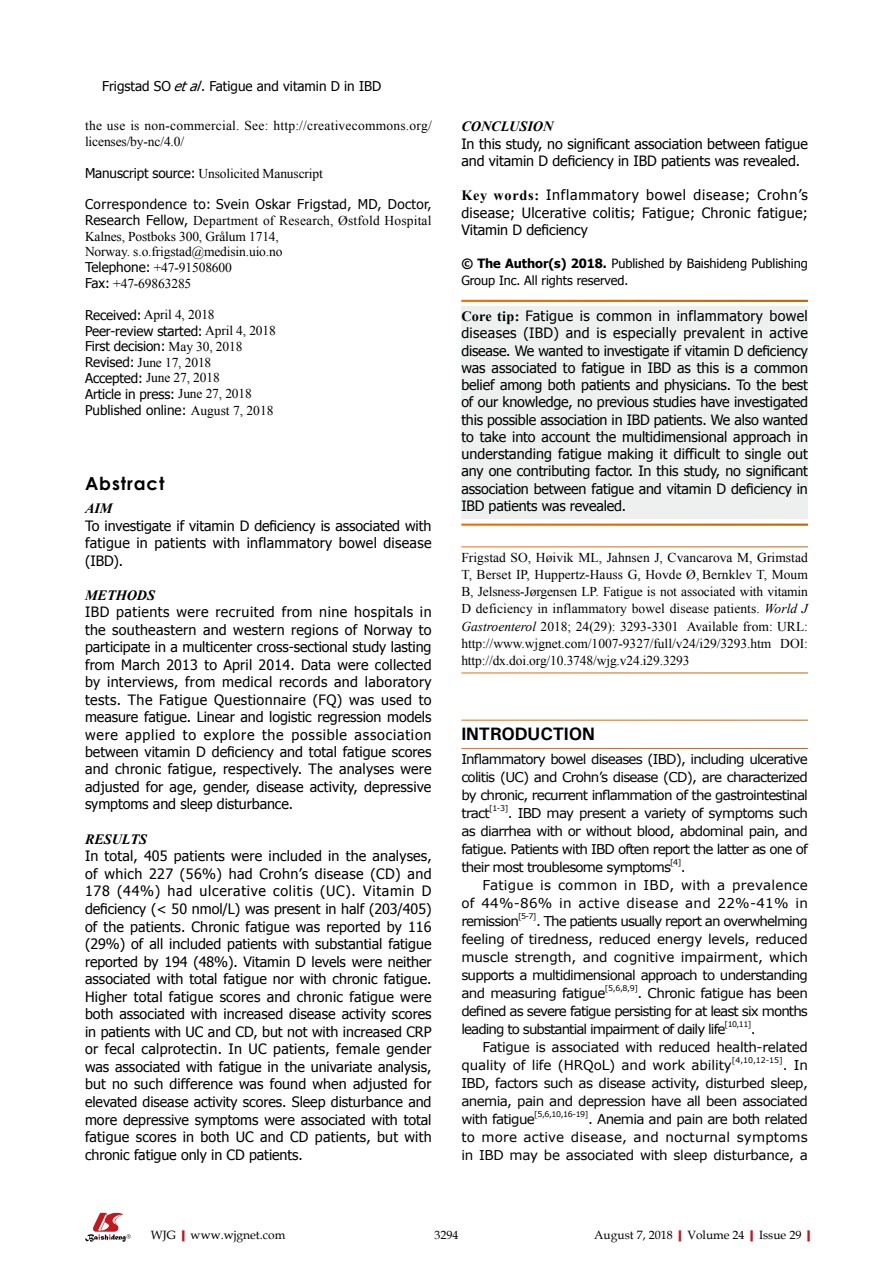
<style>
.page{position:relative;width:893px;height:1263px;background:#fff}
.page>*{position:absolute;margin:0;border:0;box-sizing:border-box;transform-origin:0 0}
.t1{font:700 18px "Univers";letter-spacing:-.01em;color:#000}
.t2{font:700 18px "Century Gothic";letter-spacing:.05em;color:#000}
.t3{font:14.25px/17.5px "Tahoma";color:#000}
.t4{font:13.5px/18px "Verdana";letter-spacing:-.045em;color:#000;text-align:justify}
.t5{font:13.5px/17.2px "Times New Roman";letter-spacing:-.01em;color:#000}
.t6{font:13.5px/16px "Tahoma";letter-spacing:-.005em;color:#000}
.t7{font:13.5px/15.8px "Times New Roman";letter-spacing:.015em;color:#000}
.t8{font:13.5px "Verdana";letter-spacing:.02em;color:#000}
.t9{font:13.5px "Verdana";letter-spacing:-.025em;color:#000}
.t10{font:13.5px "Verdana";letter-spacing:-.005em;color:#000}
.t11{font:13.5px "Verdana";letter-spacing:-.07em;color:#000}
.t12{font:12.75px/17.2px "Tahoma";letter-spacing:-.005em;color:#000}
.t13{font:12px "Book Antiqua";color:#000}
.t14{font:7.8px "Verdana";letter-spacing:-.05em;color:#000}
.s1{font-style:italic}
.s2{font-family:"Tahoma"}
.s3{font-family:"Times New Roman"}
.s4{font-family:"Times New Roman";font-weight:700;font-style:italic}
.s5{font-family:"Times New Roman";font-weight:700}
.s6{font-weight:700}
.s7{font-weight:700;color:#c01920}
</style>
<div class="page">
<div style="left:461px;top:306px;width:347px;height:213px;background:#eeefef"></div>
<svg style="left:85px;top:1213px;width:46px;height:29px"></svg>
<p class="t6" style="left:102px;top:77px;width:281px">Frigstad SO <span class="s1">etal</span>. Fatigue and vitamin D in IBD</p>
<p class="t7" style="left:85px;top:118px;width:348px">the use is non-commercial. See: http://creativecommons.org/ licenses/by-nc/4.0/</p>
<p class="t5" style="left:85px;top:164px;width:239px"><span class="s2">Manuscript source:</span> Unsolicited Manuscript</p>
<p class="t5" style="left:85px;top:197px;width:348px;line-height:15.6px"><span class="s2">Correspondence to: Svein Oskar Frigstad, MD, Doctor, Research Fellow,</span> Department of Research, Østfold Hospital Kalnes, Postboks 300, Grålum 1714,<br>Norway. s.o.frigstad@medisin.uio.no<br><span class="s2">Telephone:</span> +47-91508600<br><span class="s2">Fax:</span> +47-69863285</p>
<p class="t6" style="left:85px;top:306px;width:192px">Received: <span class="s3">April 4, 2018<br></span>Peer-review started: <span class="s3">April 4, 2018<br></span>First decision: <span class="s3">May 30, 2018<br></span>Revised: <span class="s3">June 17, 2018<br></span>Accepted: <span class="s3">June 27, 2018<br></span>Article in press: <span class="s3">June 27, 2018<br></span>Published online: <span class="s3">August 7, 2018</span></p>
<p class="t2" style="left:85px;top:470px;width:81px">Abstract</p>
<p class="t3" style="left:85px;top:499px;width:348px"><span class="s4">AIM<br></span>To investigate if vitamin D deficiency is associated with fatigue in patients with inflammatory bowel disease (IBD).</p>
<p class="t3" style="left:85px;top:585px;width:348px"><span class="s4">METHODS<br></span>IBD patients were recruited from nine hospitals in the southeastern and western regions of Norway to participate in a multicenter cross-sectional study lasting from March 2013 to April 2014. Data were collected by interviews, from medical records and laboratory tests. The Fatigue Questionnaire (FQ) was used to measure fatigue. Linear and logistic regression models were applied to explore the possible association between vitamin D deficiency and total fatigue scores and chronic fatigue, respectively. The analyses were adjusted for age, gender, disease activity, depressive symptoms and sleep disturbance.</p>
<p class="t3" style="left:85px;top:829px;width:348px"><span class="s4">RESULTS<br></span>In total, 405 patients were included in the analyses, of which 227 (56%) had Crohn’s disease (CD) and 178 (44%) had ulcerative colitis (UC). Vitamin D deficiency (&lt; 50 nmol/L) was present in half (203/405) of the patients. Chronic fatigue was reported by 116 (29%) of all included patients with substantial fatigue reported by 194 (48%). Vitamin D levels were neither associated with total fatigue nor with chronic fatigue.<br>Higher total fatigue scores and chronic fatigue were both associated with increased disease activity scores in patients with UC and CD, but not with increased CRP or fecal calprotectin. In UC patients, female gender was associated with fatigue in the univariate analysis, but no such difference was found when adjusted for elevated disease activity scores. Sleep disturbance and more depressive symptoms were associated with total fatigue scores in both UC and CD patients, but with chronic fatigue only in CD patients.</p>
<p class="t3" style="left:461px;top:116px;width:348px"><span class="s4">CONCLUSION<br></span>In this study, no significant association between fatigue and vitamin D deficiency in IBD patients was revealed.</p>
<p class="t3" style="left:461px;top:186px;width:348px;text-align:justify"><span class="s5">Key words:</span> inflammatory bowel disease; Crohn’s disease; Ulcerative colitis; fatigue; Chronic fatigue; Vitamin D deficiency</p>
<p class="t12" style="left:461px;top:254px;width:348px"><span class="s6">© The Author(s) 2018.</span> Published by Baishideng Publishing<br>Group Inc. All rights reserved.</p>
<p class="t3" style="left:461px;top:307px;width:348px;text-align:justify"><span class="s5">Core tip:</span> Fatigue is common in inflammatory bowel diseases (IBD) and is especially prevalent in active disease. We wanted to investigate if vitamin D deficiency was associated to fatigue in IBD as this is a common belief among both patients and physicians. To the best of our knowledge, no previous studies have investigated this possible association in IBD patients. We also wanted to take into account the multidimensional approach in understanding fatigue making it difficult to single out any one contributing factor. In this study, no significant association between fatigue and vitamin D deficiency in IBD patients was revealed.</p>
<p class="t5" style="left:461px;top:548px;width:348px;text-align:justify">Frigstad SO, Høivik ML, Jahnsen J, Cvancarova M, Grimstad T, Berset IP, Huppertz-Hauss G, Hovde Ø, Bernklev T, Moum B, Jelsness-Jørgensen LP. Fatigue is not associated with vitamin D deficiency in inflammatory bowel disease patients. <span class="s1">World J Gastroenterol</span> 2018; 24(29): 3293-3301 Available from: URL: http://www.wjgnet.com/1007-9327/full/v24/i29/3293.htm DOI: http://dx.doi.org/10.3748/wjg.v24.i29.3293</p>
<p class="t1" style="left:461px;top:723px;width:135px">INTRODUCTION</p>
<p class="t4" style="left:461px;top:749px;width:348px">Inflammatory bowel diseases (IBD), including ulcerative colitis (UC) and Crohn’s disease (CD), are characterized by chronic, recurrent inflammation of the gastrointestinal tract</p>
<p class="t14" style="left:489px;top:803px;width:21px">[1-3]</p>
<p class="t4" style="left:461px;top:803px;width:348px;text-indent:47px">. IBD may present a variety of symptoms such as diarrhea with or without blood, abdominal pain, and fatigue. Patients with IBD often report the latter as one of their most troublesome symptoms</p>
<p class="t14" style="left:670px;top:857px;width:13px">[4]</p>
<p class="t4" style="left:681px;top:857px;width:6px">.</p>
<p class="t8" style="left:483px;top:876px;width:327px">Fatigue is common in IBD, with a prevalence</p>
<p class="t8" style="left:461px;top:894px;width:348px">of 44%-86% in active disease and 22%-41% in</p>
<p class="t11" style="left:461px;top:912px;width:59px">remission</p>
<p class="t14" style="left:518px;top:911px;width:20px">[5-7]</p>
<p class="t4" style="left:461px;top:911px;width:348px;text-indent:75px">. The patients usually report an overwhelming feeling of tiredness, reduced energy levels, reduced muscle strength, and cognitive impairment, which supports a multidimensional approach to understanding and measuring fatigue</p>
<p class="t14" style="left:605px;top:983px;width:35px">[5,6,8,9]</p>
<p class="t4" style="left:461px;top:983px;width:348px;text-indent:176px">. Chronic fatigue has been defined as severe fatigue persisting for at least six months leading to substantial impairment of daily life</p>
<p class="t14" style="left:725px;top:1019px;width:28px">[10,11]</p>
<p class="t4" style="left:751px;top:1019px;width:6px">.</p>
<p class="t9" style="left:483px;top:1038px;width:327px">Fatigue is associated with reduced health-related</p>
<p class="t10" style="left:461px;top:1056px;width:272px">quality of life (HRQoL) and work ability</p>
<p class="t14" style="left:732px;top:1055px;width:52px">[4,10,12-15]</p>
<p class="t4" style="left:461px;top:1055px;width:348px;text-indent:321px">. In IBD, factors such as disease activity, disturbed sleep, anemia, pain and depression have all been associated with fatigue</p>
<p class="t14" style="left:534px;top:1109px;width:56px">[5,6,10,16-19]</p>
<p class="t4" style="left:461px;top:1109px;width:348px;text-indent:127px">. Anemia and pain are both related to more active disease, and nocturnal symptoms in IBD may be associated with sleep disturbance, a</p>
<p class="t13" style="left:151px;top:1226px;width:136px">WJG<span class="s7">|</span>www.wjgnet.com</p>
<p class="t13" style="left:434px;top:1226px;width:25px">3294</p>
<p class="t13" style="left:594px;top:1226px;width:223px">August 7, 2018<span class="s7">|</span>Volume 24<span class="s7">|</span>Issue 29<span class="s7">|</span></p>
</div>
